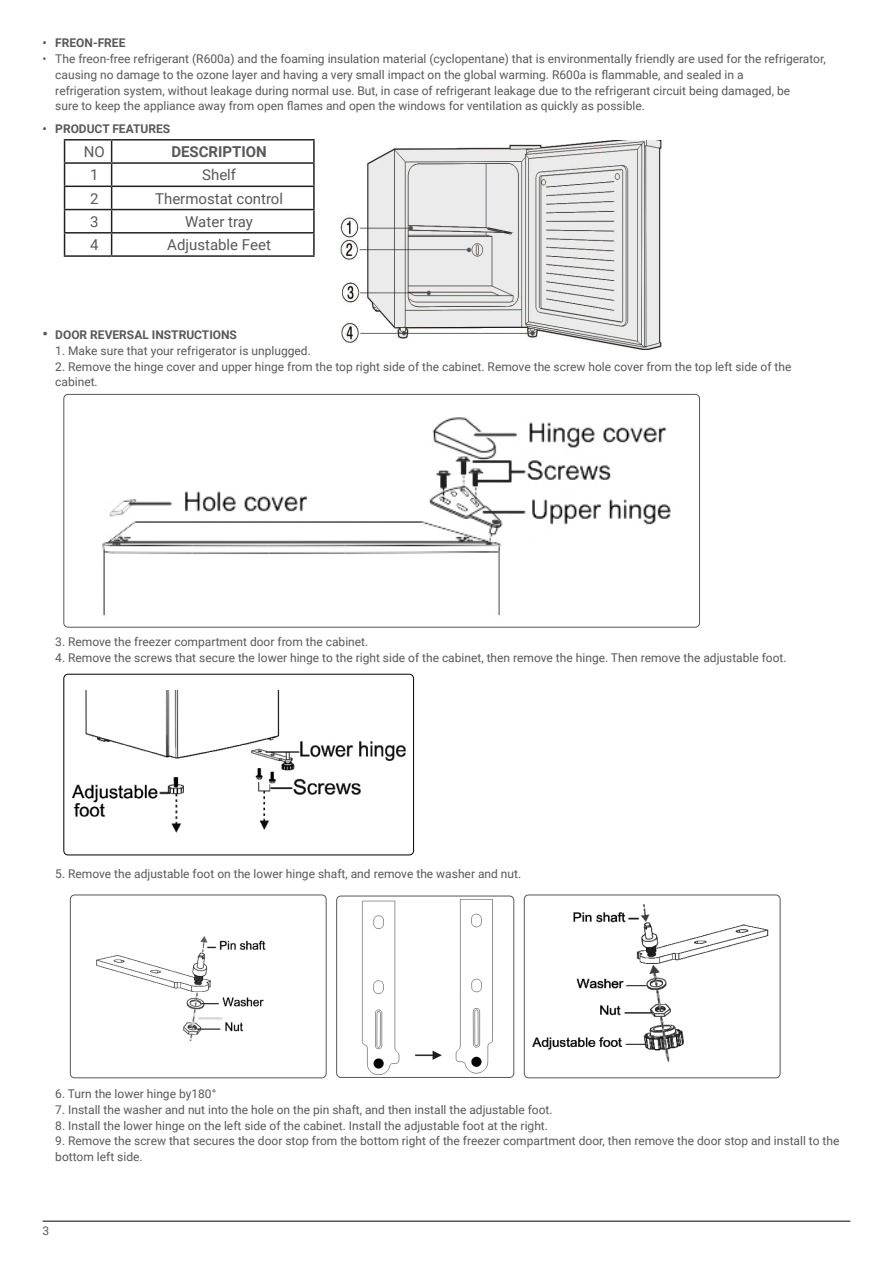
<style>
.page{position:relative;width:893px;height:1263px;background:#fff}
.page>*{position:absolute;margin:0;border:0;box-sizing:border-box;transform-origin:0 0}
.Body{font:15px "Roboto";color:#57585a}
.Body-2{font:700 15px "Roboto";color:#57585a}
.Body-3{font:12px/15.8px "Roboto";color:#57585a}
.t1{font:700 12px "Roboto";color:#57585a}
.s1{font-size:15px}
</style>
<div class="page">
<hr style="left:43px;top:1220px;width:807px;height:2px;background:#57585a">
<hr style="left:64px;top:139px;width:48px;height:2px;background:#231f20">
<hr style="left:112px;top:139px;width:203px;height:2px;background:#231f20">
<hr style="left:313px;top:141px;width:2px;height:21px;background:#231f20">
<hr style="left:64px;top:162px;width:48px;height:2px;background:#231f20">
<hr style="left:112px;top:162px;width:203px;height:2px;background:#231f20">
<hr style="left:313px;top:164px;width:2px;height:22px;background:#231f20">
<hr style="left:64px;top:186px;width:48px;height:1px;background:#231f20">
<hr style="left:112px;top:186px;width:203px;height:1px;background:#231f20">
<hr style="left:313px;top:187px;width:2px;height:22px;background:#231f20">
<hr style="left:64px;top:209px;width:48px;height:1px;background:#231f20">
<hr style="left:112px;top:209px;width:203px;height:1px;background:#231f20">
<hr style="left:313px;top:210px;width:2px;height:22px;background:#231f20">
<hr style="left:64px;top:232px;width:48px;height:2px;background:#231f20">
<svg style="left:64px;top:141px;width:1px;height:114px"></svg>
<hr style="left:112px;top:232px;width:203px;height:2px;background:#231f20">
<svg style="left:111px;top:141px;width:1px;height:114px"></svg>
<hr style="left:313px;top:234px;width:2px;height:21px;background:#231f20">
<hr style="left:64px;top:255px;width:48px;height:2px;background:#231f20">
<hr style="left:112px;top:255px;width:203px;height:2px;background:#231f20">
<img style="left:339px;top:140px;width:323px;height:210px">
<img style="left:102px;top:417px;width:569px;height:199px">
<div style="left:64px;top:394px;width:636px;height:233px;border:1px solid #57585a;border-radius:4px"></div>
<img style="left:72px;top:690px;width:334px;height:143px">
<div style="left:64px;top:674px;width:350px;height:181px;border:1px solid #000;border-radius:4px"></div>
<img style="left:96px;top:936px;width:170px;height:105px">
<div style="left:70px;top:895px;width:256px;height:183px;border:1px solid #57585a;border-radius:4px"></div>
<img style="left:361px;top:899px;width:132px;height:177px">
<div style="left:336px;top:896px;width:178px;height:182px;border:1px solid #57585a;border-radius:4px"></div>
<img style="left:532px;top:904px;width:237px;height:158px">
<div style="left:524px;top:895px;width:256px;height:183px;border:1px solid #57585a;border-radius:4px"></div>
<p class="t1" style="left:43px;top:35px;width:84px">• FREON-FREE</p>
<p class="Body-3" style="left:55px;top:50px;width:772px;text-indent:-13px">• The freon-free refrigerant (R600a) and the foaming insulation material (cyclopentane) that is environmentally friendly are used for the refrigerator, causing no damage to the ozone layer and having a very small impact on the global warming. R600a is flammable, and sealed in a<br>refrigeration system, without leakage during normal use. But, in case of refrigerant leakage due to the refrigerant circuit being damaged, be<br>sure to keep the appliance away from open flames and open the windows for ventilation as quickly as possible.</p>
<p class="t1" style="left:43px;top:120px;width:129px">• PRODUCT FEATURES</p>
<p class="Body" style="left:84px;top:141px;width:23px">NO</p>
<p class="Body-2" style="left:171px;top:141px;width:97px">DESCRIPTION</p>
<p class="Body" style="left:90px;top:164px;width:10px">1</p>
<p class="Body" style="left:202px;top:164px;width:35px">Shelf</p>
<p class="Body" style="left:90px;top:188px;width:10px">2</p>
<p class="Body" style="left:155px;top:188px;width:130px">Thermostat control</p>
<p class="Body" style="left:90px;top:211px;width:10px">3</p>
<p class="Body" style="left:185px;top:211px;width:69px">Water tray</p>
<p class="Body" style="left:90px;top:234px;width:10px">4</p>
<p class="Body" style="left:167px;top:234px;width:105px">Adjustable Feet</p>
<p class="t1" style="left:43px;top:326px;width:196px"><span class="s1">•</span> DOOR REVERSAL INSTRUCTIONS</p>
<p class="Body-3" style="left:55px;top:342px;width:257px">1. Make sure that your refrigerator is unplugged.</p>
<p class="Body-3" style="left:55px;top:358px;width:738px">2. Remove the hinge cover and upper hinge from the top right side of the cabinet. Remove the screw hole cover from the top left side of the cabinet.</p>
<p class="Body-3" style="left:55px;top:633px;width:315px">3. Remove the freezer compartment door from the cabinet.</p>
<p class="Body-3" style="left:55px;top:649px;width:733px">4. Remove the screws that secure the lower hinge to the right side of the cabinet, then remove the hinge. Then remove the adjustable foot.</p>
<p class="Body-3" style="left:55px;top:865px;width:467px">5. Remove the adjustable foot on the lower hinge shaft, and remove the washer and nut.</p>
<p class="Body-3" style="left:55px;top:1085px;width:162px">6. Turn the lower hinge by180°</p>
<p class="Body-3" style="left:55px;top:1101px;width:499px">7. Install the washer and nut into the hole on the pin shaft, and then install the adjustable foot.</p>
<p class="Body-3" style="left:55px;top:1117px;width:494px">8. Install the lower hinge on the left side of the cabinet. Install the adjustable foot at the right.</p>
<p class="Body-3" style="left:55px;top:1133px;width:786px">9. Remove the screw that secures the door stop from the bottom right of the freezer compartment door, then remove the door stop and install to the bottom left side.</p>
<p class="Body-3" style="left:43px;top:1222px;width:8px">3</p>
</div>
